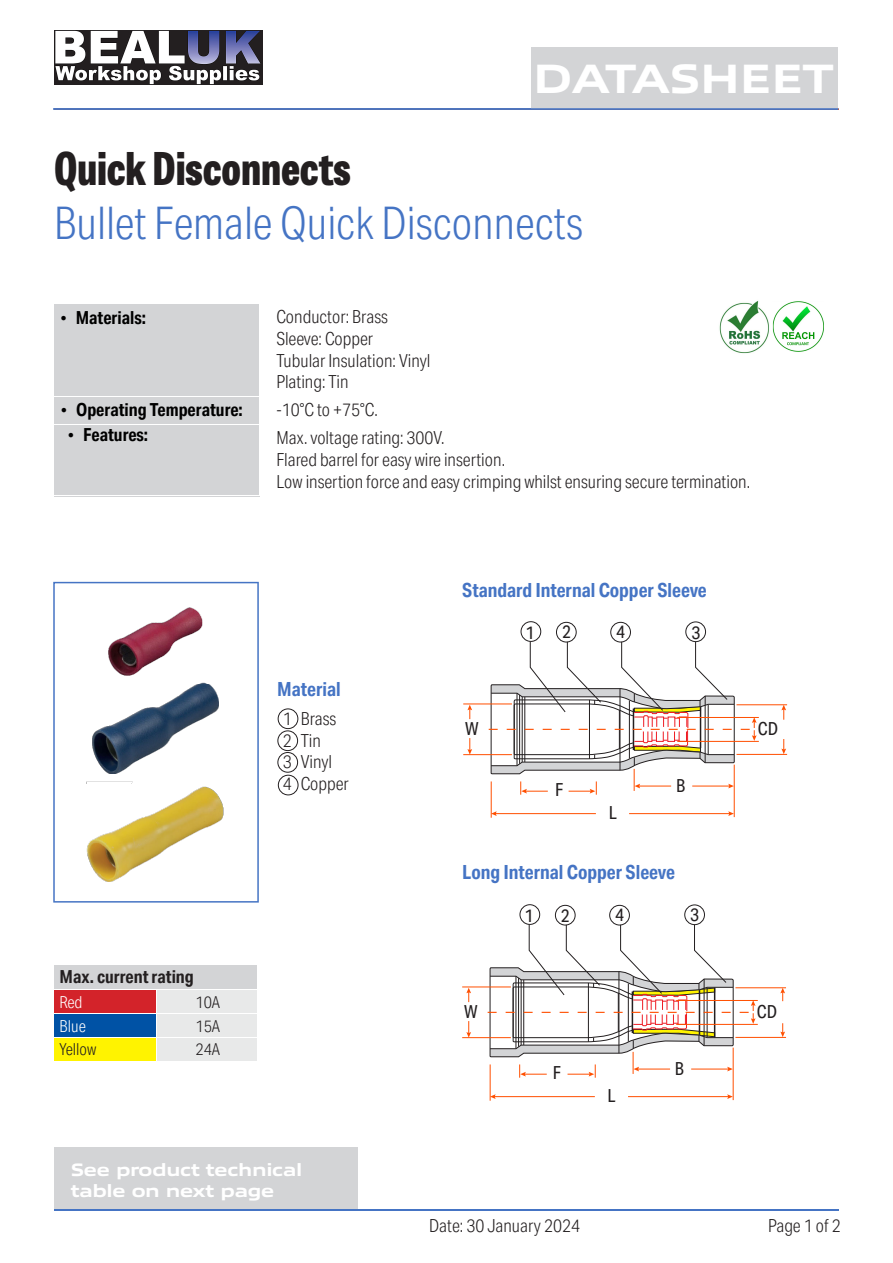
<style>
.page{position:relative;width:893px;height:1263px;background:#fff}
.page>*{position:absolute;margin:0;border:0;box-sizing:border-box;transform-origin:0 0}
.t1{font:300 45px "Aktiv Grotesk Cd";color:#4574c4}
.t2{font:800 45px "Tablet Gothic Condensed";color:#231f20}
.t3{font:800 41.4px "Allumi Std Extended";letter-spacing:-.02em;color:#fff}
.t4{font:700 19.5px "Aktiv Grotesk Cd";color:#4574c4}
.t5{font:300 18px/21.6px "Aktiv Grotesk Cd";color:#231f20}
.t6{font:700 18px "Aktiv Grotesk Cd";color:#000}
.t7{font:800 18px/21.6px "Allumi Std Extended";letter-spacing:-.02em;color:#fff}
.t8{font:18px "Aktiv Grotesk Cd";color:#231f20}
.t9{font:700 18px "Aktiv Grotesk Cd";color:#231f20}
.t10{font:300 16.5px/24px "Aktiv Grotesk Cd";color:#231f20}
.t11{font:300 16.5px/24px "Aktiv Grotesk Cd";color:#fff}
.s1{font-family:"Times New Roman";font-weight:400}
</style>
<div class="page">
<div style="left:54px;top:1147px;width:304px;height:62px;background:#d3d4d6"></div>
<div style="left:278px;top:708px;width:20px;height:21px;border:1px solid #231f20;border-radius:50%"></div>
<div style="left:277px;top:730px;width:21px;height:21px;border:1px solid #231f20;border-radius:50%"></div>
<div style="left:277px;top:752px;width:21px;height:20px;border:1px solid #231f20;border-radius:50%"></div>
<div style="left:278px;top:775px;width:20px;height:20px;border:1px solid #231f20;border-radius:50%"></div>
<div style="left:54px;top:304px;width:205px;height:192px;background:#d3d4d6"></div>
<hr style="left:54px;top:396px;width:205px;height:1px;background:#fff">
<hr style="left:54px;top:424px;width:205px;height:1px;background:#fff">
<hr style="left:54px;top:495px;width:205px;height:1px;background:#fff">
<hr style="left:54px;top:1209px;width:785px;height:1px;background:#4574c4">
<svg style="left:53px;top:582px;width:206px;height:320px"></svg>
<img style="left:86px;top:786px;width:137px;height:95px">
<img style="left:92px;top:683px;width:127px;height:90px">
<img style="left:86px;top:780px;width:47px;height:5px">
<img style="left:109px;top:607px;width:94px;height:69px">
<img style="left:164px;top:677px;width:45px;height:7px">
<div style="left:54px;top:965px;width:203px;height:24px;background:#d3d4d6"></div>
<div style="left:54px;top:989px;width:102px;height:24px;background:#d3232a"></div>
<div style="left:156px;top:989px;width:101px;height:24px;background:#e8e9e9"></div>
<div style="left:156px;top:1013px;width:101px;height:24px;background:#e8e9e9"></div>
<div style="left:156px;top:1037px;width:101px;height:24px;background:#e8e9e9"></div>
<div style="left:54px;top:1013px;width:102px;height:24px;background:#0052a5"></div>
<div style="left:54px;top:1037px;width:102px;height:24px;background:#fff300"></div>
<hr style="left:53px;top:989px;width:103px;height:1px;background:#fff">
<hr style="left:156px;top:989px;width:102px;height:1px;background:#fff">
<hr style="left:53px;top:1013px;width:103px;height:1px;background:#fff">
<hr style="left:156px;top:1013px;width:102px;height:1px;background:#fff">
<hr style="left:53px;top:1037px;width:103px;height:1px;background:#fff">
<hr style="left:156px;top:1037px;width:102px;height:1px;background:#fff">
<svg style="left:156px;top:990px;width:1px;height:71px"></svg>
<hr style="left:462px;top:1037px;width:49px;height:1px;background:#ff4f00">
<hr style="left:462px;top:986px;width:49px;height:1px;background:#ff4f00">
<hr style="left:490px;top:1064px;width:1px;height:37px;background:#ff4f00">
<hr style="left:735px;top:987px;width:51px;height:1px;background:#ff4f00">
<hr style="left:735px;top:1037px;width:51px;height:1px;background:#ff4f00">
<hr style="left:733px;top:1048px;width:1px;height:52px;background:#ff4f00">
<hr style="left:676px;top:1000px;width:82px;height:1px;background:#ff4f00">
<hr style="left:676px;top:1024px;width:82px;height:1px;background:#ff4f00">
<svg style="left:780px;top:1023px;width:5px;height:14px"></svg>
<svg style="left:780px;top:988px;width:5px;height:13px"></svg>
<hr style="left:628px;top:1096px;width:101px;height:1px;background:#ff4f00">
<svg style="left:727px;top:1094px;width:6px;height:5px"></svg>
<hr style="left:494px;top:1096px;width:101px;height:1px;background:#ff4f00">
<svg style="left:490px;top:1094px;width:6px;height:5px"></svg>
<svg style="left:466px;top:988px;width:5px;height:14px"></svg>
<svg style="left:466px;top:1021px;width:5px;height:17px"></svg>
<div style="left:520px;top:904px;width:20px;height:21px;border:1px solid #231f20;border-radius:50%"></div>
<div style="left:609px;top:905px;width:21px;height:20px;border:1px solid #231f20;border-radius:50%"></div>
<div style="left:684px;top:904px;width:21px;height:21px;border:1px solid #231f20;border-radius:50%"></div>
<div style="left:555px;top:905px;width:20px;height:20px;border:1px solid #231f20;border-radius:50%"></div>
<svg style="left:479px;top:924px;width:276px;height:154px"></svg>
<hr style="left:463px;top:754px;width:49px;height:1px;background:#ff4f00">
<hr style="left:463px;top:703px;width:49px;height:1px;background:#ff4f00">
<hr style="left:491px;top:781px;width:1px;height:37px;background:#ff4f00">
<hr style="left:736px;top:704px;width:51px;height:1px;background:#ff4f00">
<hr style="left:736px;top:754px;width:51px;height:1px;background:#ff4f00">
<hr style="left:734px;top:765px;width:1px;height:52px;background:#ff4f00">
<hr style="left:677px;top:717px;width:82px;height:1px;background:#ff4f00">
<hr style="left:677px;top:741px;width:82px;height:1px;background:#ff4f00">
<svg style="left:781px;top:739px;width:5px;height:15px"></svg>
<svg style="left:781px;top:705px;width:5px;height:15px"></svg>
<hr style="left:629px;top:813px;width:101px;height:1px;background:#ff4f00">
<svg style="left:728px;top:811px;width:6px;height:5px"></svg>
<hr style="left:495px;top:813px;width:101px;height:1px;background:#ff4f00">
<svg style="left:491px;top:811px;width:6px;height:5px"></svg>
<svg style="left:467px;top:705px;width:5px;height:14px"></svg>
<svg style="left:467px;top:738px;width:5px;height:17px"></svg>
<div style="left:521px;top:621px;width:20px;height:21px;border:1px solid #231f20;border-radius:50%"></div>
<div style="left:610px;top:622px;width:21px;height:20px;border:1px solid #231f20;border-radius:50%"></div>
<div style="left:685px;top:621px;width:21px;height:21px;border:1px solid #231f20;border-radius:50%"></div>
<div style="left:556px;top:622px;width:21px;height:20px;border:1px solid #231f20;border-radius:50%"></div>
<svg style="left:480px;top:641px;width:277px;height:154px"></svg>
<img style="left:772px;top:301px;width:52px;height:51px">
<img style="left:719px;top:300px;width:50px;height:54px">
<hr style="left:54px;top:108px;width:785px;height:2px;background:#ff4f00">
<img style="left:54px;top:31px;width:209px;height:54px">
<div style="left:531px;top:48px;width:304px;height:61px;background:#d3d4d6"></div>
<hr style="left:53px;top:108px;width:785px;height:2px;background:#4574c4">
<h2 class="t3" style="left:533px;top:56px;width:303px">DATASHEET</h2>
<h2 class="t3" style="left:551px;top:56px;width:307px">DATASHEET</h2>
<h1 class="t2" style="left:54px;top:134px;width:298px">Quick Disconnects</h1>
<h1 class="t1" style="left:54px;top:197px;width:530px">Bullet Female Quick Disconnects</h1>
<p class="t6" style="left:60px;top:307px;width:87px"><span class="s1">•</span> Materials:</p>
<p class="t6" style="left:61px;top:399px;width:184px"><span class="s1">•</span> Operating Temperature:</p>
<p class="t6" style="left:68px;top:424px;width:82px"><span class="s1">•</span> Features:</p>
<p class="t5" style="left:276px;top:306px;width:156px">Conductor: Brass<br>Sleeve: Copper<br>Tubular Insulation: Vinyl<br>Plating: Tin</p>
<p class="t5" style="left:276px;top:396px;width:170px;line-height:28px">-10°C to +75°C.<br>Max. voltage rating: 300V.</p>
<p class="t5" style="left:276px;top:449px;width:475px">Flared barrel for easy wire insertion.<br>Low insertion force and easy crimping whilst ensuring secure termination.</p>
<p class="t4" style="left:277px;top:678px;width:65px">Material</p>
<p class="t5" style="left:283px;top:708px;width:68px">1 Brass<br>2 Tin<br>3 Vinyl<br>4 Copper</p>
<p class="t9" style="left:60px;top:967px;width:136px">Max. current rating</p>
<p class="t11" style="left:60px;top:990px;width:28px">Red<br>Blue</p>
<p class="t10" style="left:195px;top:990px;width:26px">10A<br>15A</p>
<p class="t10" style="left:60px;top:1038px;width:38px">Yellow</p>
<p class="t10" style="left:195px;top:1038px;width:26px">24A</p>
<p class="t4" style="left:462px;top:578px;width:246px">Standard Internal Copper Sleeve</p>
<p class="t8" style="left:526px;top:622px;width:10px">1</p>
<p class="t8" style="left:562px;top:621px;width:10px">2</p>
<p class="t8" style="left:616px;top:621px;width:10px">4</p>
<p class="t8" style="left:691px;top:622px;width:10px">3</p>
<p class="t8" style="left:465px;top:718px;width:15px">W</p>
<p class="t8" style="left:758px;top:719px;width:22px">CD</p>
<p class="t8" style="left:555px;top:779px;width:10px">F</p>
<p class="t8" style="left:609px;top:802px;width:10px">L</p>
<p class="t8" style="left:676px;top:775px;width:11px">B</p>
<p class="t4" style="left:462px;top:861px;width:214px">Long Internal Copper Sleeve</p>
<p class="t8" style="left:524px;top:905px;width:10px">1</p>
<p class="t8" style="left:561px;top:905px;width:10px">2</p>
<p class="t8" style="left:615px;top:904px;width:10px">4</p>
<p class="t8" style="left:690px;top:905px;width:10px">3</p>
<p class="t8" style="left:464px;top:1001px;width:15px">W</p>
<p class="t8" style="left:757px;top:1002px;width:22px">CD</p>
<p class="t8" style="left:553px;top:1062px;width:10px">F</p>
<p class="t8" style="left:608px;top:1085px;width:10px">L</p>
<p class="t8" style="left:675px;top:1058px;width:11px">B</p>
<p class="t7" style="left:71px;top:1159px;width:233px">See product technical table on next page</p>
<p class="t5" style="left:429px;top:1215px;width:152px">Date: 30 January 2024</p>
<p class="t5" style="left:768px;top:1215px;width:74px">Page 1 of 2</p>
</div>
